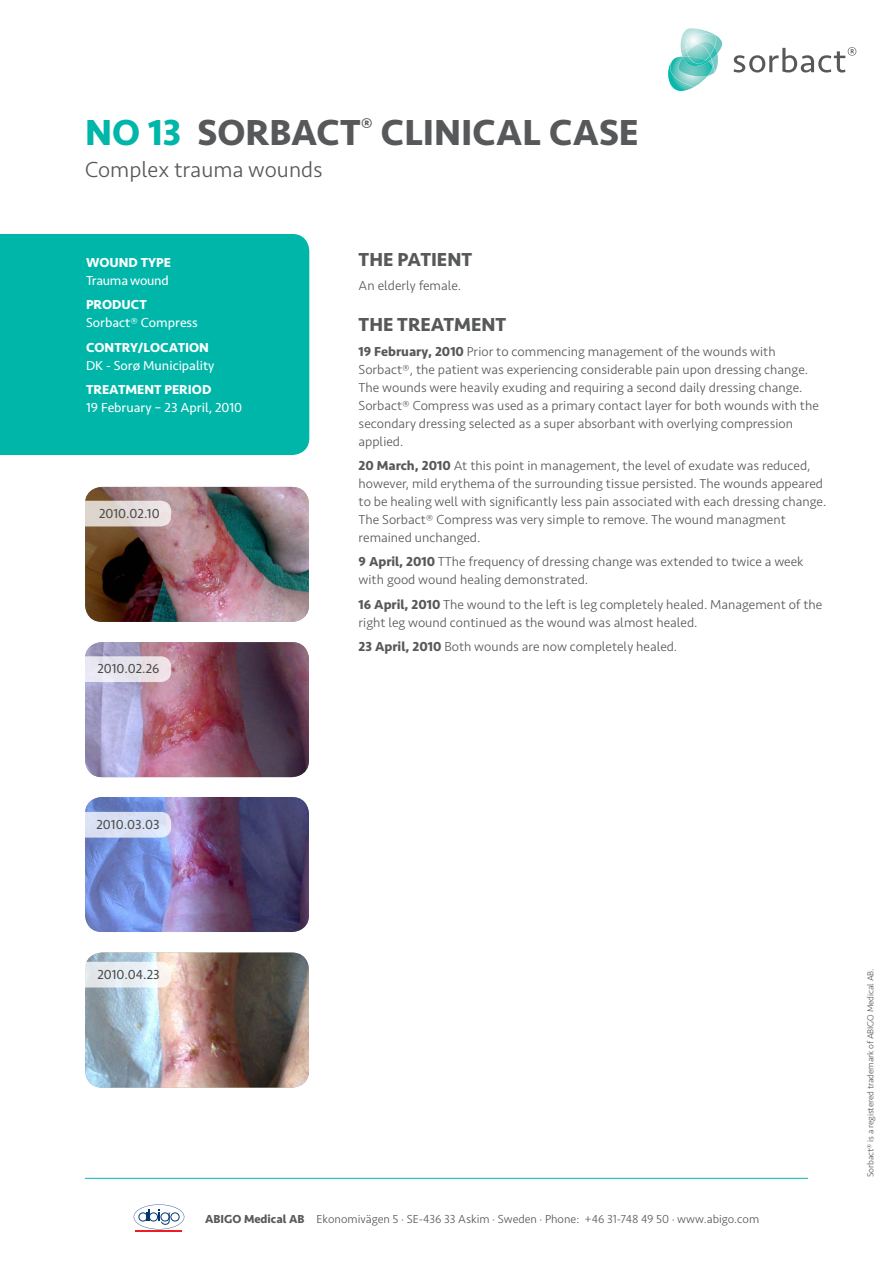
<style>
.page{position:relative;width:893px;height:1263px;background:#fff}
.page>*{position:absolute;margin:0;border:0;box-sizing:border-box;transform-origin:0 0}
.t1{font:700 37.5px "Seravek Basic";color:#57585a}
.t2{font:300 22.5px "Seravek Basic";color:#57585a}
._2_Bröd{font:700 19.5px "Seravek Basic";color:#57585a}
._2_Bröd-2{font:300 13.5px/18px "Seravek Basic";color:#57585a}
._2_Bröd-3{font:13.5px/18px "Seravek Basic";color:#fff}
._2_Bröd-4{font:13.5px "Seravek Basic";color:#4b4c4d}
._2_Bröd-5{font:13.5px/18px "Seravek Basic";letter-spacing:-.02em;color:#fff}
.t3{font:300 12px "Seravek Basic";color:#57585a}
.t4{font:300 9px "Seravek Basic";letter-spacing:-.01em;color:#57585a}
.s1{color:#00b6a9}
.s2{font-weight:700}
</style>
<div class="page">
<hr style="left:136px;top:1230px;width:46px;height:2px;background:#ee1d23">
<svg style="left:134px;top:1204px;width:50px;height:25px"></svg>
<svg style="left:734px;top:47px;width:122px;height:26px"></svg>
<svg style="left:668px;top:28px;width:55px;height:63px"></svg>
<hr style="left:85px;top:1178px;width:723px;height:1px;background:#03b9ac">
<img style="left:85px;top:487px;width:224px;height:135px">
<img style="left:85px;top:642px;width:224px;height:135px">
<img style="left:85px;top:797px;width:224px;height:135px">
<img style="left:85px;top:952px;width:224px;height:135px">
<svg style="left:85px;top:501px;width:86px;height:25px;background:#e2d9d5"></svg>
<svg style="left:85px;top:656px;width:86px;height:26px;background:#e7e1e9"></svg>
<svg style="left:85px;top:812px;width:86px;height:26px;background:#d7dff3"></svg>
<svg style="left:85px;top:962px;width:86px;height:25px"></svg>
<div style="left:0;top:234px;width:309px;height:221px;background:#00b6a9"></div>
<p class="t1" style="left:85px;top:109px;width:555px"><span class="s1">NO 13</span> SORBACT<sup>®</sup> CLINICAL CASE</p>
<p class="t2" style="left:85px;top:156px;width:239px">Complex trauma wounds</p>
<p class="_2_Bröd-5" style="left:86px;top:253px;width:86px"><span class="s2">WOUND TYPE<br></span>Trauma wound</p>
<p class="_2_Bröd-3" style="left:86px;top:296px;width:113px"><span class="s2">PRODUCT<br></span>Sorbact® Compress</p>
<p class="_2_Bröd-3" style="left:86px;top:338px;width:130px"><span class="s2">CONTRY/LOCATION<br></span>DK - Sorø Municipality</p>
<p class="_2_Bröd-3" style="left:86px;top:381px;width:158px"><span class="s2">TREATMENT PERIOD<br></span>19 February – 23 April, 2010</p>
<p class="_2_Bröd-4" style="left:99px;top:505px;width:62px">2010.02.10</p>
<p class="_2_Bröd-4" style="left:97px;top:660px;width:64px">2010.02.26</p>
<p class="_2_Bröd" style="left:359px;top:247px;width:115px">THE PATIENT</p>
<p class="_2_Bröd-2" style="left:359px;top:276px;width:104px">An elderly female.</p>
<p class="_2_Bröd" style="left:359px;top:313px;width:149px">THE TREATMENT</p>
<p class="_2_Bröd-2" style="left:359px;top:342px;width:462px"><span class="s2">19 February, 2010</span> Prior to commencing management of the wounds with Sorbact®, the patient was experiencing considerable pain upon dressing change.<br>The wounds were heavily exuding and requiring a second daily dressing change.<br>Sorbact® Compress was used as a primary contact layer for both wounds with the secondary dressing selected as a super absorbant with overlying compression applied.</p>
<p class="_2_Bröd-2" style="left:359px;top:456px;width:469px"><span class="s2">20 March, 2010</span> At this point in management, the level of exudate was reduced, however, mild erythema of the surrounding tissue persisted. The wounds appeared to be healing well with significantly less pain associated with each dressing change.<br>The Sorbact® Compress was very simple to remove. The wound managment remained unchanged.</p>
<p class="_2_Bröd-2" style="left:359px;top:553px;width:446px"><span class="s2">9 April, 2010</span> TThe frequency of dressing change was extended to twice a week with good wound healing demonstrated.</p>
<p class="_2_Bröd-2" style="left:359px;top:595px;width:465px"><span class="s2">16 April, 2010</span> The wound to the left is leg completely healed. Management of the right leg wound continued as the wound was almost healed.</p>
<p class="_2_Bröd-2" style="left:359px;top:638px;width:320px"><span class="s2">23 April, 2010</span> Both wounds are now completely healed.</p>
<p class="_2_Bröd-4" style="left:97px;top:816px;width:65px">2010.03.03</p>
<p class="_2_Bröd-4" style="left:97px;top:966px;width:64px">2010.04.23</p>
<p class="t3" style="left:205px;top:1211px;width:556px"><span class="s2">ABIGO Medical AB</span> Ekonomivägen 5 · SE-436 33 Askim · Sweden · Phone: +46 31-748 49 50 · www.abigo.com</p>
<p class="t4" style="left:865px;top:1177px;width:210px;rotate:-90deg">Sorbact® is a registered trademark of ABIGO Medical AB.</p>
</div>
